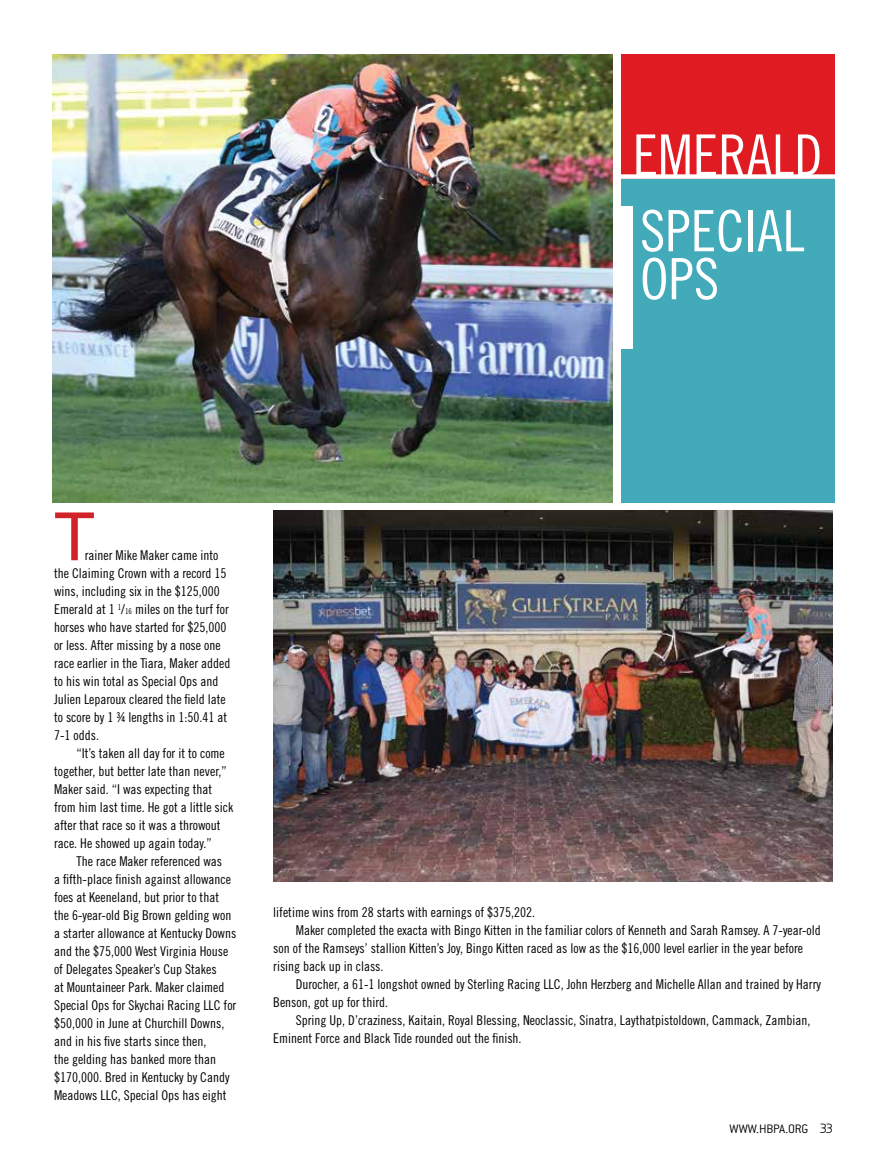
<style>
.page{position:relative;width:885px;height:1161px;background:#fff}
.page>*{position:absolute;margin:0;border:0;box-sizing:border-box;transform-origin:0 0}
.t1{font:66.6px "Helvetica";color:#d2232a}
.t2{font:57px/48px "Trade Gothic Cond Eighteen";color:#fff}
.t3{font:13.5px/18px "Trade Gothic Cond Eighteen";color:#000}
.t4{font:300 13.5px "Conduit ITC";letter-spacing:-.015em;color:#000}
.s1{font-size:7.8px}
.s2{font-family:"Base 4";font-weight:400;font-size:10.5px}
</style>
<div class="page">
<img style="left:52px;top:54px;width:560px;height:448px">
<img style="left:273px;top:510px;width:559px;height:372px">
<div style="left:621px;top:177px;width:213px;height:325px;background:#42aab9"></div>
<div style="left:621px;top:54px;width:213px;height:125px;background:#e11b22"></div>
<div style="left:618px;top:174px;width:226px;height:5px;background:#fff"></div>
<div style="left:617px;top:207px;width:15px;height:142px;background:#fff"></div>
<h2 class="t2" style="left:632px;top:131px;width:191px">EMERALD</h2>
<h2 class="t2" style="left:640px;top:206px;width:166px">SPECIAL<br>OPS</h2>
<h1 class="t1" style="left:54px;top:486px;width:42px">T</h1>
<p class="t3" style="left:54px;top:546px;width:178px;text-indent:31px">rainer Mike Maker came into the Claiming Crown with a record 15 wins, including six in the $125,000<br>Emerald at 1 <sup>1</sup>/<span class="s1">16</span> miles on the turf for horses who have started for $25,000 or less. After missing by a nose one race earlier in the Tiara, Maker added to his win total as Special Ops and<br>Julien Leparoux cleared the field late to score by 1 ¾ lengths in 1:50.41 at<br>7-1 odds.</p>
<p class="t3" style="left:54px;top:744px;width:181px;text-indent:23px">“It’s taken all day for it to come together, but better late than never,” Maker said. “I was expecting that from him last time. He got a little sick after that race so it was a throwout race. He showed up again today.”</p>
<p class="t3" style="left:54px;top:852px;width:184px;text-indent:23px">The race Maker referenced was<br>a fifth-place finish against allowance foes at Keeneland, but prior to that the 6-year-old Big Brown gelding won a starter allowance at Kentucky Downs and the $75,000 West Virginia House of Delegates Speaker’s Cup Stakes<br>at Mountaineer Park. Maker claimed Special Ops for Skychai Racing LLC for $50,000 in June at Churchill Downs, and in his five starts since then,<br>the gelding has banked more than $170,000. Bred in Kentucky by Candy Meadows LLC, Special Ops has eight</p>
<p class="t3" style="left:273px;top:903px;width:263px">lifetime wins from 28 starts with earnings of $375,202.</p>
<p class="t3" style="left:296px;top:921px;width:526px">Maker completed the exacta with Bingo Kitten in the familiar colors of Kenneth and Sarah Ramsey. A 7-year-old</p>
<p class="t3" style="left:273px;top:939px;width:531px">son of the Ramseys’ stallion Kitten’s Joy, Bingo Kitten raced as low as the $16,000 level earlier in the year before</p>
<p class="t3" style="left:273px;top:957px;width:112px">rising back up in class.</p>
<p class="t3" style="left:296px;top:975px;width:526px">Durocher, a 61-1 longshot owned by Sterling Racing LLC, John Herzberg and Michelle Allan and trained by Harry</p>
<p class="t3" style="left:273px;top:993px;width:116px">Benson, got up for third.</p>
<p class="t3" style="left:296px;top:1011px;width:516px">Spring Up, D’craziness, Kaitain, Royal Blessing, Neoclassic, Sinatra, Laythatpistoldown, Cammack, Zambian,</p>
<p class="t3" style="left:273px;top:1029px;width:250px">Eminent Force and Black Tide rounded out the finish.</p>
<p class="t4" style="left:729px;top:1122px;width:104px">WWW.HBPA.ORG <span class="s2">33</span></p>
</div>
